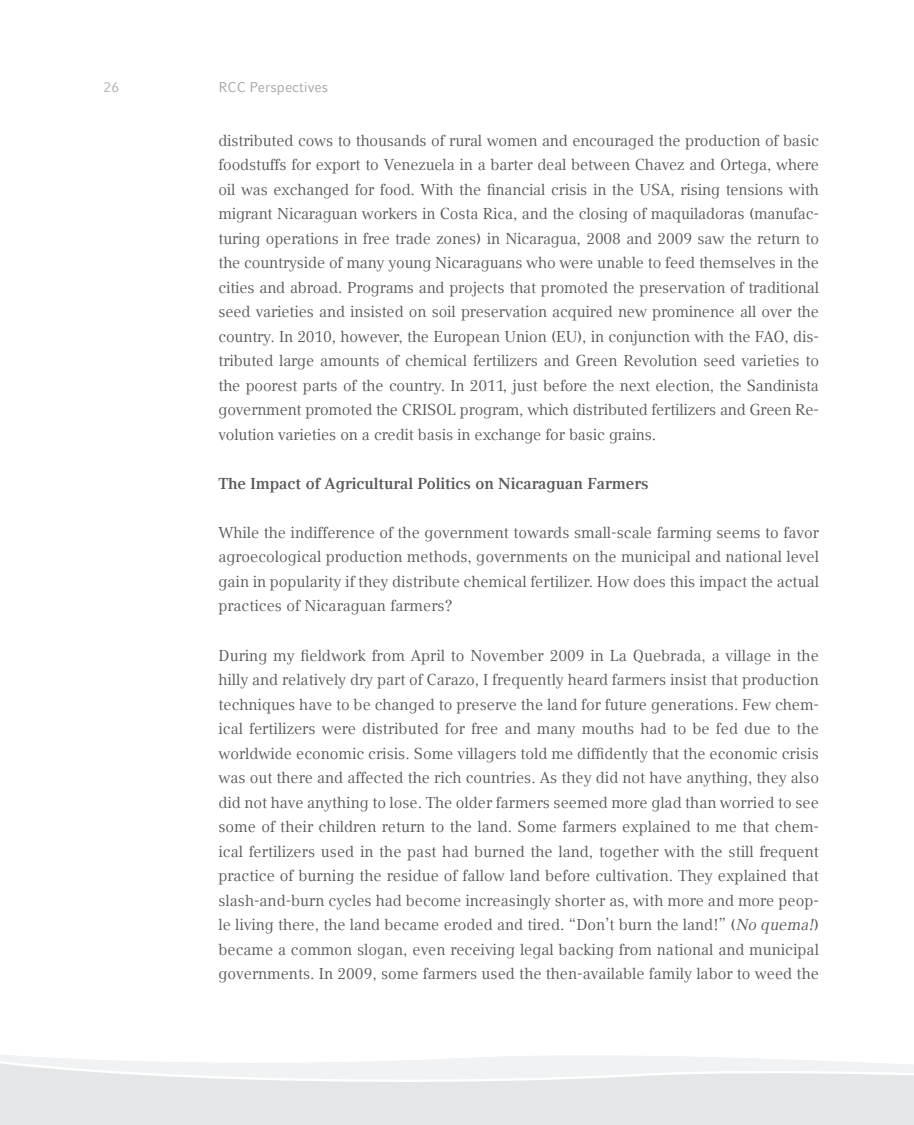
<style>
.page{position:relative;width:914px;height:1125px;background:#fff}
.page>*{position:absolute;margin:0;border:0;box-sizing:border-box;transform-origin:0 0}
.t1{font:15.75px/24.5px "LMU Compatil Text";color:#57585a;text-align:justify}
.t2{font:700 15.75px "LMU Compatil Text";color:#57585a}
.t3{font:14px "LMU Compatil Fact";color:#a4a5a9}
.t4{font:14px "LMU Compatil Fact";color:#b2b3b7}
.s1{font-style:italic}
</style>
<div class="page">
<svg style="left:0;top:1055px;width:913px;height:70px;fill:#e5e6e8"></svg>
<p class="t4" style="left:103px;top:79px;width:17px">26</p>
<p class="t3" style="left:218px;top:79px;width:111px">RCC Perspectives</p>
<p class="t1" style="left:218px;top:128px;width:602px">distributed cows to thousands of rural women and encouraged the production of basic foodstuffs for export to Venezuela in a barter deal between Chavez and Ortega, where oil was exchanged for food. With the financial crisis in the USA, rising tensions with migrant Nicaraguan workers in Costa Rica, and the closing of maquiladoras (manufac&shy;turing operations in free trade zones) in Nicaragua, 2008 and 2009 saw the return to the countryside of many young Nicaraguans who were unable to feed themselves in the cities and abroad. Programs and projects that promoted the preservation of traditional seed varieties and insisted on soil preservation acquired new prominence all over the country. In 2010, however, the European Union (EU), in conjunction with the FAO, dis&shy;tributed large amounts of chemical fertilizers and Green Revolution seed varieties to the poorest parts of the country. In 2011, just before the next election, the Sandinista government promoted the CRISOL program, which distributed fertilizers and Green Re&shy;volution varieties on a credit basis in exchange for basic grains.</p>
<p class="t2" style="left:218px;top:474px;width:431px">The Impact of Agricultural Politics on Nicaraguan Farmers</p>
<p class="t1" style="left:218px;top:520px;width:602px">While the indifference of the government towards small-scale farming seems to favor agroecological production methods, governments on the municipal and national level gain in popularity if they distribute chemical fertilizer. How does this impact the actual practices of Nicaraguan farmers?</p>
<p class="t1" style="left:218px;top:642px;width:602px">During my fieldwork from April to November 2009 in La Quebrada, a village in the hilly and relatively dry part of Carazo, I frequently heard farmers insist that production techniques have to be changed to preserve the land for future generations. Few chem&shy;ical fertilizers were distributed for free and many mouths had to be fed due to the worldwide economic crisis. Some villagers told me diffidently that the economic crisis was out there and affected the rich countries. As they did not have anything, they also did not have anything to lose. The older farmers seemed more glad than worried to see some of their children return to the land. Some farmers explained to me that chem&shy;ical fertilizers used in the past had burned the land, together with the still frequent practice of burning the residue of fallow land before cultivation. They explained that slash-and-burn cycles had become increasingly shorter as, with more and more peop&shy;le living there, the land became eroded and tired. “Don’t burn the land!” (<span class="s1">No quema!</span>) became a common slogan, even receiving legal backing from national and municipal governments. In 2009, some farmers used the then-available family labor to weed the</p>
</div>
